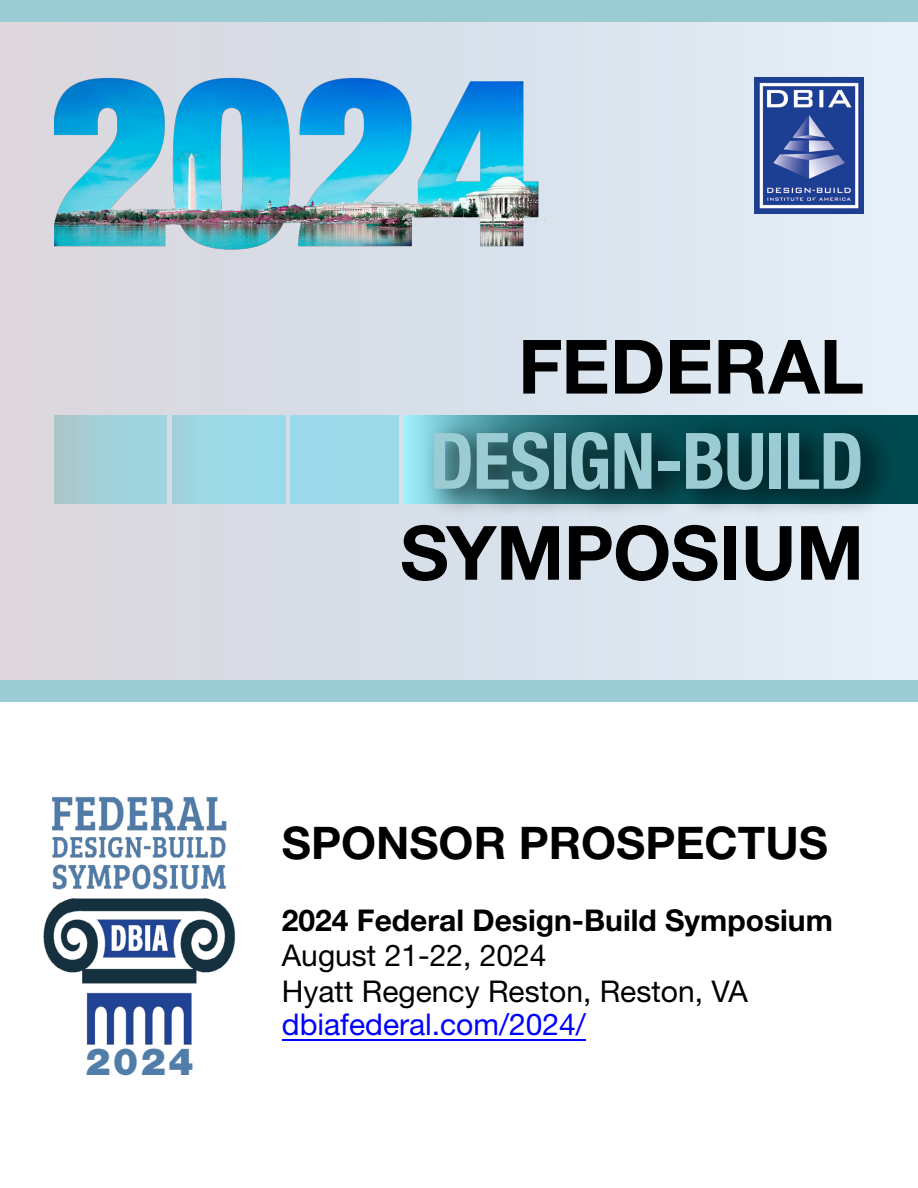
<style>
.page{position:relative;width:918px;height:1188px;background:#fff}
.page>*{position:absolute;margin:0;border:0;box-sizing:border-box;transform-origin:0 0}
.t1{font:700 condensed 78px "Helvetica Neue LT Std";letter-spacing:-.015em;color:#9cccd3}
.t2{font:700 75px "Helvetica Neue LT Std";letter-spacing:-.005em;color:#000}
.t3{font:700 45px "Helvetica Neue LT Std";color:#000}
.t4{font:900 37.5px "Helvetica Neue LT Std";color:#517da9}
.t5{font:30px/35.2px "Helvetica Neue LT Std";color:#000}
.t6{font:700 30px "Helvetica Neue LT Std";color:#000}
.t7{font:30px "Helvetica Neue LT Std";color:#00f}
</style>
<div class="page">
<img style="left:0;top:21px;width:918px;height:660px">
<img style="left:404px;top:416px;width:513px;height:87px">
<div style="left:291px;top:416px;width:107px;height:87px;background:#9cdaea"></div>
<div style="left:172px;top:416px;width:113px;height:87px;background:#9cdae8"></div>
<div style="left:54px;top:416px;width:113px;height:87px;background:linear-gradient(to right,#a9c7cb,#9bd8e4)"></div>
<hr style="left:282px;top:1039px;width:304px;height:2px;background:#00f">
<img style="left:54px;top:54px;width:494px;height:238px">
<div style="left:0;top:681px;width:918px;height:21px;background:#9cccd3"></div>
<div style="left:0;top:0;width:918px;height:21px;background:#9cccd3"></div>
<div style="left:425px;top:417px;width:471px;height:101px;background:#000;opacity:.75"></div>
<img style="left:43px;top:796px;width:193px;height:249px">
<img style="left:754px;top:78px;width:110px;height:135px">
<h2 class="t2" style="left:518px;top:321px;width:347px">FEDERAL</h2>
<h1 class="t1" style="left:429px;top:414px;width:436px">DESIGN-BUILD</h1>
<h2 class="t2" style="left:400px;top:507px;width:465px">SYMPOSIUM</h2>
<p class="t4" style="left:86px;top:1040px;width:110px">2024</p>
<h3 class="t3" style="left:282px;top:815px;width:548px">SPONSOR PROSPECTUS</h3>
<p class="t6" style="left:282px;top:902px;width:552px">2024 Federal Design-Build Symposium</p>
<p class="t5" style="left:282px;top:937px;width:467px">August 21-22, 2024<br>Hyatt Regency Reston, Reston, VA</p>
<p class="t7" style="left:282px;top:1006px;width:305px">dbiafederal.com/2024/</p>
</div>
